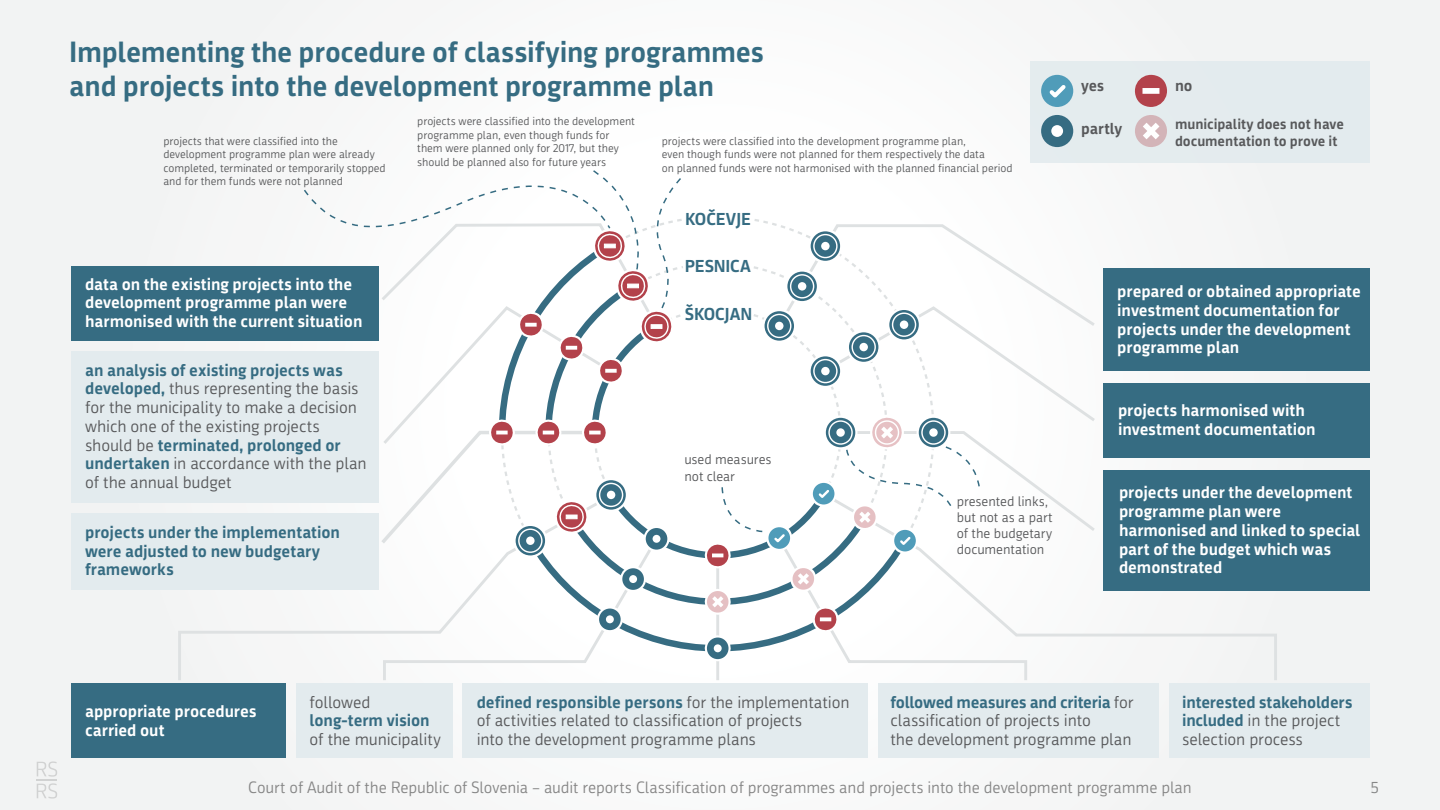
<style>
.page{position:relative;width:1440px;height:810px;background:#f2f3f3}
.page>*{position:absolute;margin:0;border:0;box-sizing:border-box;transform-origin:0 0}
.t1{font:700 28.5px/34.2px "Republika";letter-spacing:-.01em;color:#366c82}
.t2{font:700 16.8px "Republika";letter-spacing:-.005em;color:#366c82}
.t3{font:16.5px/18.8px "Republika";letter-spacing:-.01em;color:#58595b}
.t4{font:700 16.5px/18.8px "Republika";letter-spacing:-.005em;color:#fff}
.t5{font:700 16.5px/18.8px "Republika";letter-spacing:-.005em;color:#366c82}
.t6{font:15.98px "Republika";letter-spacing:-.005em;color:#868686}
.t7{font:700 15.52px "Republika";letter-spacing:-.005em;color:#58595b}
.t8{font:700 14.17px/17px "Republika";letter-spacing:-.005em;color:#58595b}
.t9{font:13.5px/16.2px "Republika";letter-spacing:-.005em;color:#58595b}
.t10{font:11.25px/13.5px "Republika";letter-spacing:-.005em;color:#58595b}
.s1{font-weight:700;color:#366c82}
.s2{font-weight:400;color:#58595b}
</style>
<div class="page">
<svg style="left:37px;top:761px;width:20px;height:16px"></svg>
<hr style="left:37px;top:779px;width:20px;height:2px;background:#868686">
<svg style="left:37px;top:783px;width:20px;height:16px"></svg>
<svg style="left:178px;top:631px;width:124px;height:49px"></svg>
<svg style="left:1098px;top:590px;width:180px;height:90px"></svg>
<div style="left:1103px;top:384px;width:267px;height:74px;background:#366c82"></div>
<div style="left:1103px;top:268px;width:267px;height:102px;background:#366c82"></div>
<div style="left:1103px;top:470px;width:267px;height:120px;background:#366c82"></div>
<div style="left:71px;top:351px;width:308px;height:152px;background:#e3ebee"></div>
<div style="left:71px;top:513px;width:308px;height:77px;background:#e3ebee"></div>
<div style="left:71px;top:266px;width:308px;height:75px;background:#366c82"></div>
<div style="left:296px;top:683px;width:156px;height:75px;background:#e3ebee"></div>
<div style="left:463px;top:683px;width:405px;height:75px;background:#e3ebee"></div>
<div style="left:878px;top:683px;width:281px;height:75px;background:#e3ebee"></div>
<div style="left:1169px;top:683px;width:201px;height:75px;background:#e3ebee"></div>
<div style="left:71px;top:683px;width:215px;height:75px;background:#366c82"></div>
<div style="left:1030px;top:61px;width:340px;height:102px;background:#e1eaed"></div>
<div style="left:1041px;top:75px;width:32px;height:32px;background:#509cb9;border-radius:50%"></div>
<svg style="left:1049px;top:85px;width:17px;height:13px"></svg>
<svg style="left:1135px;top:74px;width:32px;height:73px"></svg>
<svg style="left:302px;top:115px;width:796px;height:568px"></svg>
<h1 class="t1" style="left:69px;top:35px;width:696px">Implementing the procedure of classifying programmes and projects into the development programme plan</h1>
<p class="t10" style="left:163px;top:134px;width:224px">projects that were classified into the development programme plan were already completed, terminated or temporarily stopped and for them funds were not planned</p>
<h3 class="t4" style="left:85px;top:275px;width:279px">data on the existing projects into the development programme plan were harmonised with the current situation</h3>
<p class="t3" style="left:85px;top:361px;width:283px"><span class="s1">an analysis of existing projects was developed,</span> thus representing the basis for the municipality to make a decision which one of the existing projects should be <span class="s1">terminated, prolonged or undertaken</span> in accordance with the plan of the annual budget</p>
<h3 class="t5" style="left:85px;top:523px;width:256px">projects under the implementation were adjusted to new budgetary frameworks</h3>
<p class="t10" style="left:417px;top:114px;width:219px">projects were classified into the development programme plan, even though funds for them were planned only for 2017, but they should be planned also for future years</p>
<p class="t10" style="left:662px;top:134px;width:352px">projects were classified into the development programme plan,<br>even though funds were not planned for them respectively the data<br>on planned funds were not harmonised with the planned financial period</p>
<h2 class="t2" style="left:685px;top:209px;width:67px">KOČEVJE</h2>
<h2 class="t2" style="left:685px;top:256px;width:68px">PESNICA</h2>
<h2 class="t2" style="left:685px;top:304px;width:69px">ŠKOCJAN</h2>
<p class="t9" style="left:684px;top:452px;width:89px">used measures not clear</p>
<p class="t9" style="left:957px;top:493px;width:97px">presented links, but not as a part of the budgetary documentation</p>
<h3 class="t7" style="left:1081px;top:77px;width:25px">yes</h3>
<h3 class="t7" style="left:1175px;top:77px;width:19px">no</h3>
<h3 class="t7" style="left:1081px;top:120px;width:43px">partly</h3>
<p class="t8" style="left:1175px;top:115px;width:170px">municipality does not have documentation to prove it</p>
<h3 class="t4" style="left:1117px;top:282px;width:245px">prepared or obtained appropriate investment documentation for projects under the development programme plan</h3>
<h3 class="t4" style="left:1118px;top:401px;width:199px">projects harmonised with investment documentation</h3>
<h3 class="t4" style="left:1119px;top:483px;width:243px">projects under the development programme plan were harmonised and linked to special part of the budget which was demonstrated</h3>
<h3 class="t4" style="left:85px;top:702px;width:173px">appropriate procedures carried out</h3>
<h3 class="t3" style="left:477px;top:692px;width:374px"><span class="s1">defined responsible persons</span> for the implementation of activities related to classification of projects<br>into the development programme plans</h3>
<h3 class="t3" style="left:890px;top:692px;width:245px"><span class="s1">followed measures and criteria</span> for classification of projects into<br>the development programme plan</h3>
<h3 class="t5" style="left:1182px;top:692px;width:172px">interested stakeholders included <span class="s2">in the project selection process</span></h3>
<h3 class="t3" style="left:310px;top:692px;width:62px">followed</h3>
<h3 class="t5" style="left:310px;top:711px;width:122px">long-term vision</h3>
<h3 class="t3" style="left:310px;top:730px;width:133px">of the municipality</h3>
<h3 class="t6" style="left:248px;top:778px;width:945px">Court of Audit of the Republic of Slovenia – audit reports Classification of programmes and projects into the development programme plan</h3>
<h3 class="t6" style="left:1370px;top:778px;width:10px">65</h3>
</div>
